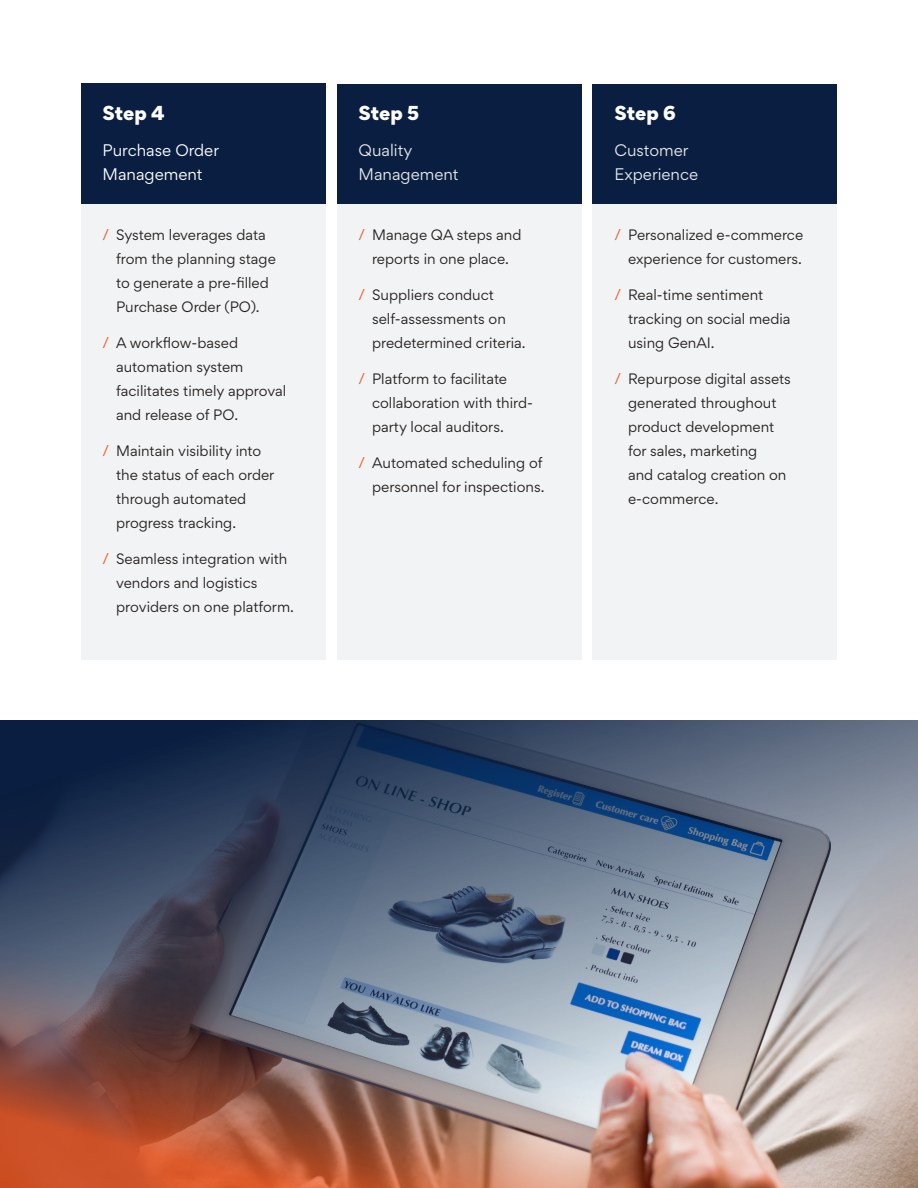
<style>
.page{position:relative;width:918px;height:1188px;background:#fff}
.page>*{position:absolute;margin:0;border:0;box-sizing:border-box;transform-origin:0 0}
.t1{font:900 18px "Gordita";letter-spacing:-.005em;color:#fff}
.t2{font:15px/24px "Gordita";color:#e6e7e9}
.t3{font:15px/24px "Gordita";color:#fff}
.t4{font:13.5px/24px "Gordita";color:#231f20}
.s1{color:#f15921}
</style>
<div class="page">
<div style="left:81px;top:204px;width:244px;height:456px;background:#f2f3f4"></div>
<div style="left:337px;top:204px;width:244px;height:456px;background:#f2f3f4"></div>
<div style="left:593px;top:204px;width:244px;height:456px;background:#f2f3f4"></div>
<div style="left:81px;top:84px;width:244px;height:120px;background:#091e40"></div>
<div style="left:337px;top:84px;width:244px;height:120px;background:#091e40"></div>
<div style="left:593px;top:84px;width:244px;height:120px;background:#091e40"></div>
<img style="left:0;top:720px;width:918px;height:468px">
<p class="t1" style="left:103px;top:98px;width:64px">Step 4</p>
<p class="t3" style="left:103px;top:138px;width:118px">Purchase Order<br>Management</p>
<p class="t4" style="left:116px;top:222px;width:161px;text-indent:-14px"><span class="s1">/</span> System leverages data from the planning stage to generate a pre-filled<br>Purchase Order (PO).</p>
<p class="t4" style="left:116px;top:330px;width:172px;text-indent:-14px"><span class="s1">/</span> A workflow-based automation system facilitates timely approval and release of PO.</p>
<p class="t4" style="left:116px;top:438px;width:160px;text-indent:-14px"><span class="s1">/</span> Maintain visibility into the status of each order through automated progress tracking.</p>
<p class="t4" style="left:116px;top:546px;width:179px;text-indent:-14px"><span class="s1">/</span> Seamless integration with vendors and logistics providers on one platform.</p>
<p class="t1" style="left:359px;top:98px;width:62px">Step 5</p>
<p class="t2" style="left:359px;top:138px;width:102px">Quality<br>Management</p>
<p class="t4" style="left:359px;top:222px;width:164px;text-align:center"><span class="s1">/</span> Manage QA steps and reports in one place.</p>
<p class="t4" style="left:372px;top:282px;width:155px;text-indent:-14px"><span class="s1">/</span> Suppliers conduct self-assessments on predetermined criteria.</p>
<p class="t4" style="left:372px;top:366px;width:162px;text-indent:-14px"><span class="s1">/</span> Platform to facilitate collaboration with third&shy;party local auditors.</p>
<p class="t4" style="left:359px;top:450px;width:187px;text-align:right"><span class="s1">/</span> Automated scheduling of personnel for inspections.</p>
<p class="t1" style="left:615px;top:98px;width:63px">Step 6</p>
<p class="t2" style="left:615px;top:138px;width:85px">Customer<br>Experience</p>
<p class="t4" style="left:615px;top:222px;width:190px;text-align:right"><span class="s1">/</span> Personalized e-commerce experience for customers.</p>
<p class="t4" style="left:628px;top:282px;width:164px;text-indent:-14px"><span class="s1">/</span> Real-time sentiment tracking on social media using GenAI.</p>
<p class="t4" style="left:628px;top:366px;width:164px;text-indent:-14px"><span class="s1">/</span> Repurpose digital assets generated throughout product development for sales, marketing<br>and catalog creation on e-commerce.</p>
</div>
